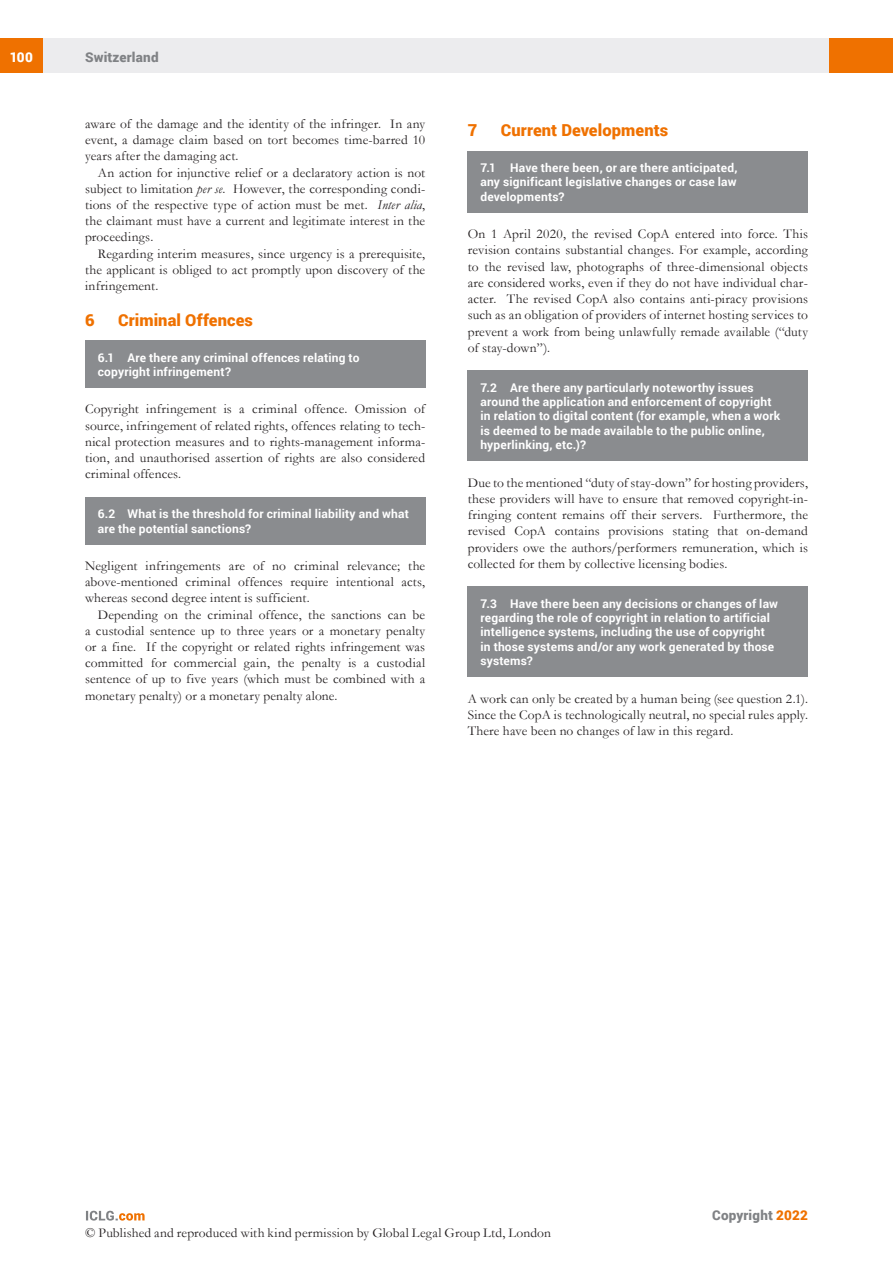
<style>
.page{position:relative;width:893px;height:1263px;background:#fff}
.page>*{position:absolute;margin:0;border:0;box-sizing:border-box;transform-origin:0 0}
.MS_Heading{font:900 16.5px "Roboto";letter-spacing:.005em;color:#ef7100}
.MS_Body_Text_-_First{font:13.5px/16.2px "Garamond";letter-spacing:.01em;color:#231f20;text-align:justify}
.MS_Body_Text_-_Secon{font:13.5px/16.2px "Garamond";letter-spacing:.01em;color:#231f20;text-align:justify}
.t1{font:900 13.5px "Roboto";letter-spacing:.015em;color:#808285}
.t2{font:900 13.5px "Roboto";color:#fff}
.MS_-_Question{font:700 12px/14.4px "Roboto";letter-spacing:.015em;color:#fff}
.MS_-_Question_follow{font:700 12px/14.4px "Roboto";letter-spacing:.015em;color:#fff;text-align:justify}
.s1{font-style:italic}
.s2{color:#ef7100}
</style>
<div class="page">
<div style="left:43px;top:38px;width:786px;height:34px;background:#ececee"></div>
<div style="left:0;top:38px;width:43px;height:34px;background:#ef7100"></div>
<div style="left:829px;top:38px;width:64px;height:34px;background:#ef7100"></div>
<svg style="left:86px;top:1211px;width:59px;height:9px"></svg>
<div style="left:468px;top:151px;width:340px;height:62px;background:#8a8c8f"></div>
<div style="left:468px;top:370px;width:340px;height:91px;background:#8a8c8f"></div>
<div style="left:468px;top:586px;width:340px;height:91px;background:#8a8c8f"></div>
<div style="left:85px;top:340px;width:340px;height:48px;background:#8a8c8f"></div>
<div style="left:85px;top:497px;width:340px;height:47px;background:#8a8c8f"></div>
<p class="t2" style="left:10px;top:48px;width:25px">100</p>
<p class="t1" style="left:85px;top:48px;width:75px">Switzerland</p>
<p class="MS_Body_Text_-_Secon" style="left:85px;top:115px;width:342px">aware of the damage and the identity of the infringer. In any event, a damage claim based on tort becomes time-barred 10 years after the damaging act.</p>
<p class="MS_Body_Text_-_Secon" style="left:85px;top:164px;width:342px;text-indent:13px">An action for injunctive relief or a declaratory action is not subject to limitation <span class="s1">per se</span>. However, the corresponding condi&shy;tions of the respective type of action must be met. <span class="s1">Inter alia</span>, the claimant must have a current and legitimate interest in the proceedings.</p>
<p class="MS_Body_Text_-_Secon" style="left:85px;top:245px;width:342px;text-indent:13px">Regarding interim measures, since urgency is a prerequisite, the applicant is obliged to act promptly upon discovery of the infringement.</p>
<p class="MS_Heading" style="left:85px;top:308px;width:11px">6</p>
<p class="MS_Heading" style="left:118px;top:308px;width:136px">Criminal Offences</p>
<p class="MS_-_Question_follow" style="left:98px;top:350px;width:263px">6.1 Are there any criminal offences relating to copyright infringement?</p>
<p class="MS_Body_Text_-_First" style="left:85px;top:401px;width:342px">Copyright infringement is a criminal offence. Omission of source, infringement of related rights, offences relating to tech&shy;nical protection measures and to rights-management informa&shy;tion, and unauthorised assertion of rights are also considered criminal offences.</p>
<p class="MS_-_Question" style="left:98px;top:506px;width:313px">6.2 What is the threshold for criminal liability and what are the potential sanctions?</p>
<p class="MS_Body_Text_-_First" style="left:85px;top:557px;width:342px">Negligent infringements are of no criminal relevance; the above-mentioned criminal offences require intentional acts, whereas second degree intent is sufficient.</p>
<p class="MS_Body_Text_-_Secon" style="left:85px;top:606px;width:342px;text-indent:13px">Depending on the criminal offence, the sanctions can be a custodial sentence up to three years or a monetary penalty or a fine. If the copyright or related rights infringement was committed for commercial gain, the penalty is a custodial sentence of up to five years (which must be combined with a monetary penalty) or a monetary penalty alone.</p>
<p class="MS_Heading" style="left:468px;top:119px;width:11px">7</p>
<p class="MS_Heading" style="left:501px;top:119px;width:169px">Current Developments</p>
<p class="MS_-_Question_follow" style="left:480px;top:160px;width:258px">7.1 Have there been, or are there anticipated, any significant legislative changes or case law developments?</p>
<p class="MS_Body_Text_-_First" style="left:468px;top:226px;width:342px">On 1 April 2020, the revised CopA entered into force. This revision contains substantial changes. For example, according to the revised law, photographs of three-dimensional objects are considered works, even if they do not have individual char&shy;acter. The revised CopA also contains anti-piracy provisions such as an obligation of providers of internet hosting services to prevent a work from being unlawfully remade available (“duty of stay-down”).</p>
<p class="MS_-_Question" style="left:480px;top:380px;width:301px">7.2 Are there any particularly noteworthy issues around the application and enforcement of copyright in relation to digital content (for example, when a work is deemed to be made available to the public online, hyperlinking, etc.)?</p>
<p class="MS_Body_Text_-_First" style="left:468px;top:474px;width:342px">Due to the mentioned “duty of stay-down” for hosting providers, these providers will have to ensure that removed copyright-in&shy;fringing content remains off their servers. Furthermore, the revised CopA contains provisions stating that on-demand providers owe the authors/performers remuneration, which is collected for them by collective licensing bodies.</p>
<p class="MS_-_Question" style="left:480px;top:596px;width:299px">7.3 Have there been any decisions or changes of law regarding the role of copyright in relation to artificial intelligence systems, including the use of copyright in those systems and/or any work generated by those systems?</p>
<p class="MS_Body_Text_-_First" style="left:468px;top:690px;width:342px">A work can only be created by a human being (see question 2.1).<br>Since the CopA is technologically neutral, no special rules apply.<br>There have been no changes of law in this regard.</p>
<p class="t1" style="left:712px;top:1206px;width:97px">Copyright <span class="s2">2022</span></p>
<p class="MS_Body_Text_-_First" style="left:85px;top:1225px;width:467px">© Published and reproduced with kind permission by Global Legal Group Ltd, London</p>
</div>
